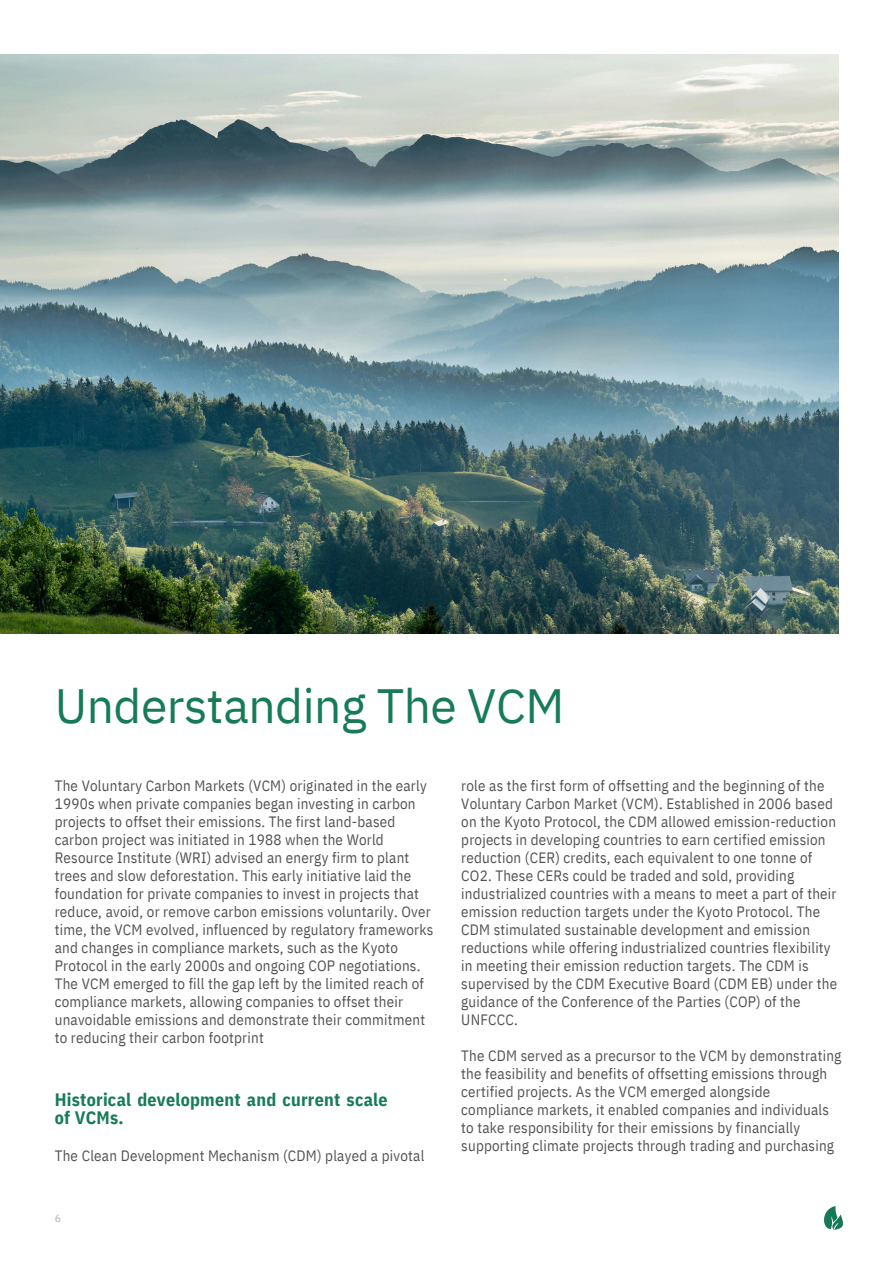
<style>
.page{position:relative;width:894px;height:1264px;background:#fff}
.page>*{position:absolute;margin:0;border:0;box-sizing:border-box;transform-origin:0 0}
.t1{font:48px "IBM Plex Sans";letter-spacing:-.01em;color:#177b57}
.t2{font:700 18px/18px "IBM Plex Sans Cond";letter-spacing:.015em;color:#177b57}
.t3{font:15px/18px "IBM Plex Sans Cond";letter-spacing:.015em;color:#535353}
.t4{font:10.5px "IBM Plex Sans";color:#b1b1b1}
</style>
<div class="page">
<img style="left:0;top:54px;width:838px;height:580px">
<img style="left:824px;top:1206px;width:18px;height:23px">
<p class="t1" style="left:55px;top:674px;width:511px">Understanding The VCM</p>
<p class="t3" style="left:55px;top:776px;width:380px">The Voluntary Carbon Markets (VCM) originated in the early 1990s when private companies began investing in carbon projects to offset their emissions. The first land-based carbon project was initiated in 1988 when the World Resource Institute (WRI) advised an energy firm to plant trees and slow deforestation. This early initiative laid the foundation for private companies to invest in projects that reduce, avoid, or remove carbon emissions voluntarily. Over time, the VCM evolved, influenced by regulatory frameworks and changes in compliance markets, such as the Kyoto Protocol in the early 2000s and ongoing COP negotiations.<br>The VCM emerged to fill the gap left by the limited reach of compliance markets, allowing companies to offset their unavoidable emissions and demonstrate their commitment to reducing their carbon footprint</p>
<p class="t2" style="left:55px;top:1090px;width:334px">Historical development and current scale of VCMs.</p>
<p class="t3" style="left:55px;top:1146px;width:371px">The Clean Development Mechanism (CDM) played a pivotal</p>
<h1 class="t4" style="left:55px;top:1210px;width:8px">6</h1>
<h2 class="t3" style="left:461px;top:776px;width:377px">role as the first form of offsetting and the beginning of the Voluntary Carbon Market (VCM). Established in 2006 based on the Kyoto Protocol, the CDM allowed emission-reduction projects in developing countries to earn certified emission reduction (CER) credits, each equivalent to one tonne of CO2. These CERs could be traded and sold, providing industrialized countries with a means to meet a part of their emission reduction targets under the Kyoto Protocol. The CDM stimulated sustainable development and emission reductions while offering industrialized countries flexibility in meeting their emission reduction targets. The CDM is supervised by the CDM Executive Board (CDM EB) under the guidance of the Conference of the Parties (COP) of the UNFCCC.</h2>
<p class="t3" style="left:461px;top:1046px;width:381px">The CDM served as a precursor to the VCM by demonstrating the feasibility and benefits of offsetting emissions through certified projects. As the VCM emerged alongside compliance markets, it enabled companies and individuals to take responsibility for their emissions by financially supporting climate projects through trading and purchasing</p>
</div>
